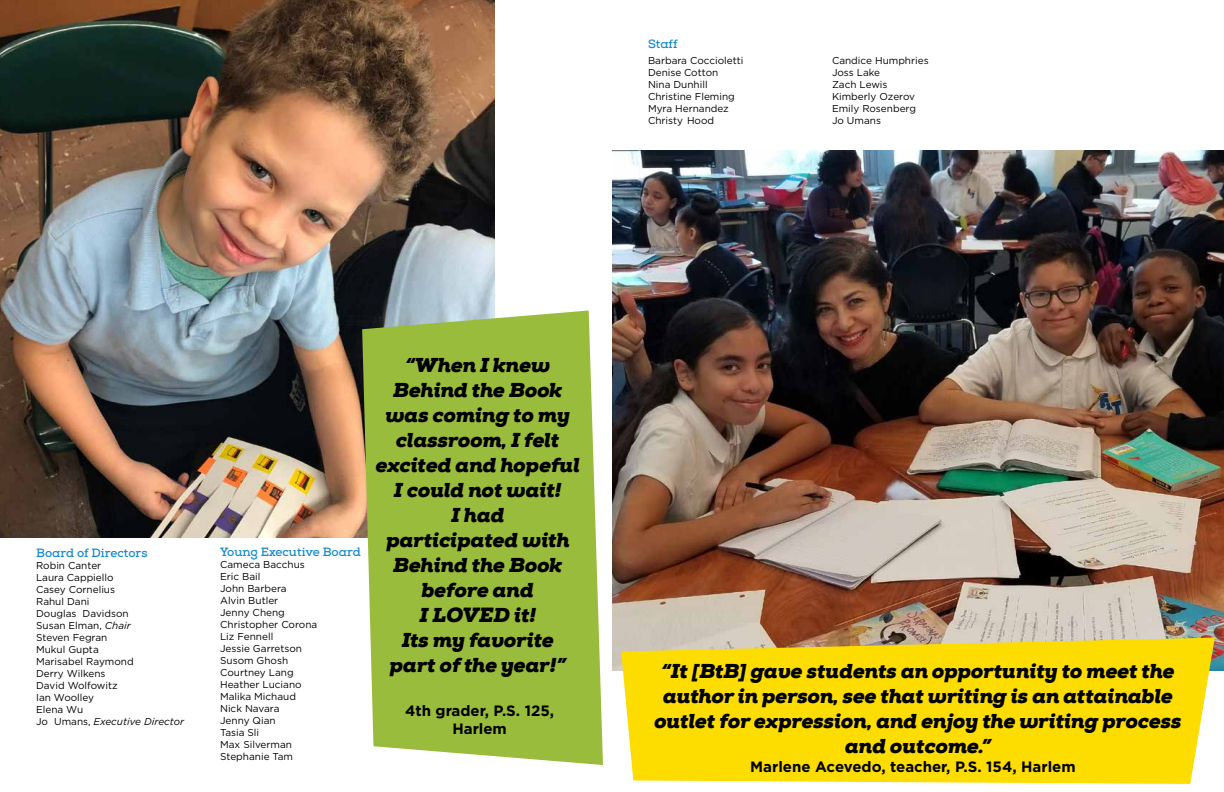
<style>
.page{position:relative;width:1224px;height:792px;background:#fff}
.page>*{position:absolute;margin:0;border:0;box-sizing:border-box;transform-origin:0 0}
.t1{font:italic 900 20px/25px "Nexa Slab";color:#000;text-align:center}
.t2{font:700 15px/18px "Gotham";color:#000;text-align:center}
.t3{font:700 12px "Nexa Slab";color:#18c}
.t4{font:10px/12px "Gotham";color:#000}
.s1{font-style:italic}
</style>
<div class="page">
<img style="left:0;top:0;width:494px;height:538px">
<svg style="left:362px;top:311px;width:241px;height:454px;background:#9fbf4b"></svg>
<img style="left:612px;top:151px;width:612px;height:520px">
<svg style="left:621px;top:638px;width:594px;height:146px;background:#fadc11"></svg>
<p class="t3" style="left:648px;top:37px;width:31px">Staff</p>
<p class="t4" style="left:648px;top:54px;width:97px">Barbara Coccioletti<br>Denise Cotton<br>Nina Dunhill<br>Christine Fleming<br>Myra Hernandez<br>Christy Hood</p>
<p class="t4" style="left:832px;top:54px;width:98px">Candice Humphries<br>Joss Lake<br>Zach Lewis<br>Kimberly Ozerov<br>Emily Rosenberg<br>Jo Umans</p>
<p class="t3" style="left:36px;top:545px;width:113px">Board of Directors</p>
<p class="t4" style="left:36px;top:559px;width:150px">Robin Canter<br>Laura Cappiello<br>Casey Cornelius<br>Rahul Dani<br>Douglas Davidson<br>Susan Elman, <span class="s1">Chair<br></span>Steven Fegran<br>Mukul Gupta<br>Marisabel Raymond<br>Derry Wilkens<br>David Wolfowitz<br>Ian Woolley<br>Elena Wu<br>Jo Umans, <span class="s1">Executive Director</span></p>
<p class="t3" style="left:220px;top:545px;width:142px">Young Executive Board</p>
<p class="t4" style="left:220px;top:558px;width:99px">Cameca Bacchus<br>Eric Bail<br>John Barbera<br>Alvin Butler<br>Jenny Cheng<br>Christopher Corona<br>Liz Fennell<br>Jessie Garretson<br>Susom Ghosh<br>Courtney Lang<br>Heather Luciano<br>Malika Michaud<br>Nick Navara<br>Jenny Qian<br>Tasia Sli<br>Max Silverman<br>Stephanie Tam</p>
<h1 class="t1" style="left:376px;top:352px;width:206px">“When I knew<br>Behind the Book was coming to my classroom, I felt excited and hopeful<br>I could not wait!<br>I had<br>participated with<br>Behind the Book before and<br>I LOVED it!<br>Its my favorite<br>part of the year!”</h1>
<h2 class="t2" style="left:405px;top:702px;width:150px">4th grader, P.S. 125,<br>Harlem</h2>
<h1 class="t1" style="left:654px;top:658px;width:529px">“It [BtB] gave students an opportunity to meet the author in person, see that writing is an attainable outlet for expression, and enjoy the writing process and outcome.”</h1>
<h2 class="t2" style="left:750px;top:757px;width:327px">Marlene Acevedo, teacher, P.S. 154, Harlem</h2>
</div>
